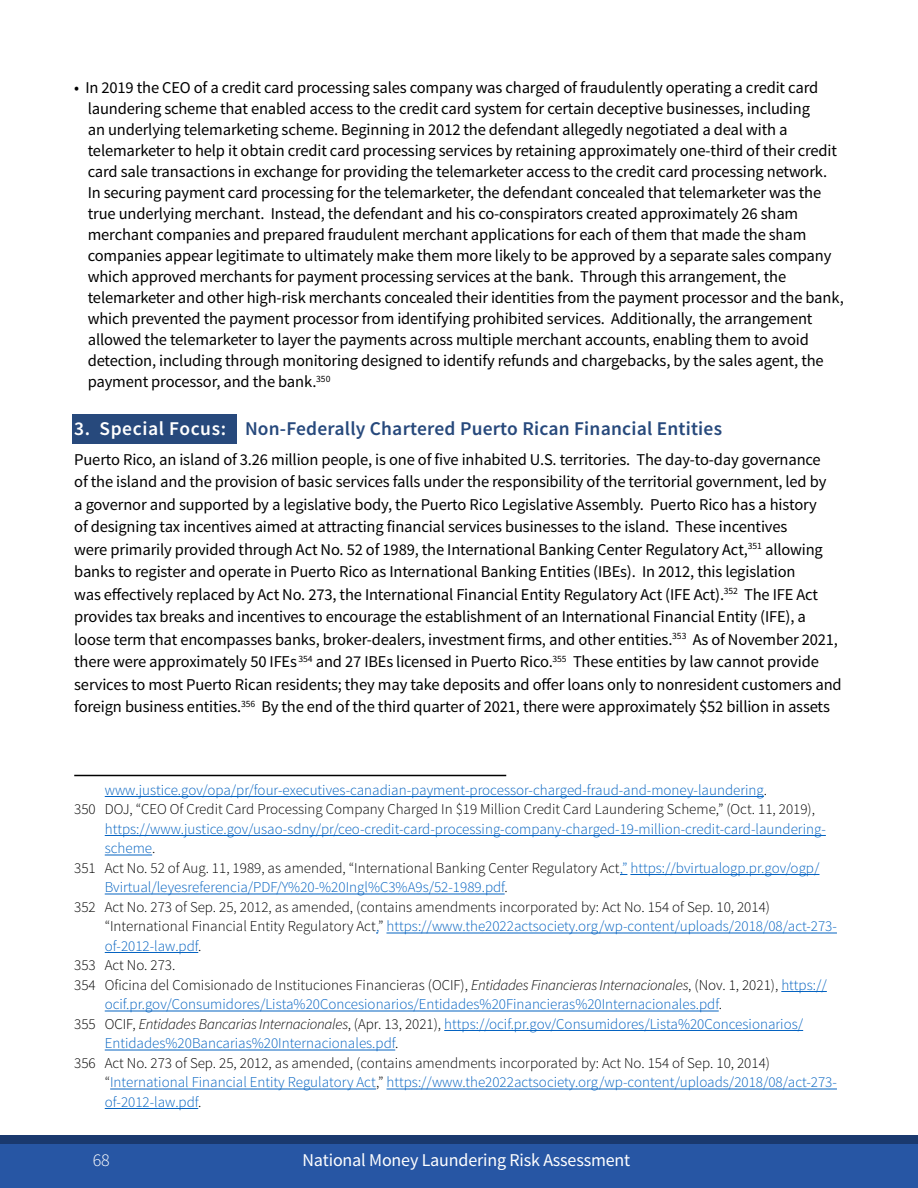
<style>
.page{position:relative;width:918px;height:1188px;background:#fff}
.page>*{position:absolute;margin:0;border:0;box-sizing:border-box;transform-origin:0 0}
.t1{font:600 19.5px "Source Sans Pro";letter-spacing:.01em;color:#27497c}
.t2{font:600 19.5px "Source Sans Pro";letter-spacing:.03em;color:#fff}
.t3{font:18px "Source Sans Pro";letter-spacing:-.01em;color:#fff}
.t4{font:300 18px "Source Sans Pro";color:#fff}
.t5{font:16.5px/21px "Source Sans Pro";letter-spacing:-.01em;color:#000}
.t6{font:300 15px/19.5px "Source Sans Pro";color:#0563c1}
.t7{font:300 15px/19.5px "Source Sans Pro";color:#000}
.s1{color:#000}
.s2{color:#0563c1}
.s3{font-style:italic;color:#000}
</style>
<div class="page">
<div style="left:0;top:1136px;width:918px;height:52px;background:#2756a4"></div>
<div style="left:0;top:1135px;width:918px;height:9px;background:#1a396e"></div>
<hr style="left:105px;top:1108px;width:93px;height:1px;background:#0563c1">
<hr style="left:386px;top:1089px;width:451px;height:1px;background:#0563c1">
<hr style="left:110px;top:1089px;width:266px;height:1px;background:#0563c1">
<hr style="left:105px;top:1050px;width:290px;height:1px;background:#0563c1">
<hr style="left:444px;top:1030px;width:359px;height:1px;background:#0563c1">
<hr style="left:105px;top:1011px;width:614px;height:1px;background:#0563c1">
<hr style="left:781px;top:991px;width:46px;height:1px;background:#0563c1">
<hr style="left:105px;top:952px;width:93px;height:1px;background:#0563c1">
<hr style="left:386px;top:933px;width:451px;height:1px;background:#0563c1">
<hr style="left:105px;top:894px;width:400px;height:1px;background:#0563c1">
<hr style="left:630px;top:874px;width:190px;height:1px;background:#0563c1">
<hr style="left:105px;top:855px;width:47px;height:1px;background:#0563c1">
<hr style="left:105px;top:835px;width:721px;height:1px;background:#0563c1">
<hr style="left:105px;top:796px;width:659px;height:1px;background:#0563c1">
<hr style="left:74px;top:775px;width:432px;height:1px;background:#000">
<div style="left:72px;top:414px;width:164px;height:30px;background:#27497c"></div>
<p class="t5" style="left:88px;top:78px;width:758px;text-indent:-13px">• In 2019 the CEO of a credit card processing sales company was charged of fraudulently operating a credit card laundering scheme that enabled access to the credit card system for certain deceptive businesses, including<br>an underlying telemarketing scheme. Beginning in 2012 the defendant allegedly negotiated a deal with a telemarketer to help it obtain credit card processing services by retaining approximately one-third of their credit card sale transactions in exchange for providing the telemarketer access to the credit card processing network.<br>In securing payment card processing for the telemarketer, the defendant concealed that telemarketer was the true underlying merchant. Instead, the defendant and his co-conspirators created approximately 26 sham merchant companies and prepared fraudulent merchant applications for each of them that made the sham companies appear legitimate to ultimately make them more likely to be approved by a separate sales company which approved merchants for payment processing services at the bank. Through this arrangement, the telemarketer and other high-risk merchants concealed their identities from the payment processor and the bank, which prevented the payment processor from identifying prohibited services. Additionally, the arrangement allowed the telemarketer to layer the payments across multiple merchant accounts, enabling them to avoid detection, including through monitoring designed to identify refunds and chargebacks, by the sales agent, the payment processor, and the bank.<sup>350</sup></p>
<p class="t2" style="left:74px;top:417px;width:153px">3. Special Focus:</p>
<h3 class="t1" style="left:245px;top:417px;width:479px">Non-Federally Chartered Puerto Rican Financial Entities</h3>
<p class="t5" style="left:74px;top:448px;width:769px;line-height:22.5px">Puerto Rico, an island of 3.26 million people, is one of five inhabited U.S. territories. The day-to-day governance<br>of the island and the provision of basic services falls under the responsibility of the territorial government, led by<br>a governor and supported by a legislative body, the Puerto Rico Legislative Assembly. Puerto Rico has a history<br>of designing tax incentives aimed at attracting financial services businesses to the island. These incentives<br>were primarily provided through Act No. 52 of 1989, the International Banking Center Regulatory Act,<sup>351</sup> allowing banks to register and operate in Puerto Rico as International Banking Entities (IBEs). In 2012, this legislation<br>was efectively replaced by Act No. 273, the International Financial Entity Regulatory Act (IFE Act).<sup>352</sup> The IFE Act provides tax breaks and incentives to encourage the establishment of an International Financial Entity (IFE), a loose term that encompasses banks, broker-dealers, investment firms, and other entities.<sup>353</sup> As of November 2021, there were approximately 50 IFEs <sup>354</sup> and 27 IBEs licensed in Puerto Rico.<sup>355</sup> These entities by law cannot provide services to most Puerto Rican residents; they may take deposits and ofer loans only to nonresident customers and foreign business entities.<sup>356</sup> By the end of the third quarter of 2021, there were approximately $52 billion in assets</p>
<p class="t6" style="left:105px;top:780px;width:664px">www.justice.gov/opa/pr/four-executives-canadian-payment-processor-charged-fraud-and-money-laundering<span class="s1">.</span></p>
<p class="t6" style="left:105px;top:800px;width:723px;text-indent:-31px"><span class="s1">350 DOJ, “CEO Of Credit Card Processing Company Charged In $19 Million Credit Card Laundering Scheme,” (Oct. 11, 2019), </span>https://www.justice.gov/usao-sdny/pr/ceo-credit-card-processing-company-charged-19-million-credit-card-laundering&shy;scheme<span class="s1">.</span></p>
<p class="t6" style="left:105px;top:858px;width:716px;text-indent:-31px"><span class="s1">351 Act No. 52 of Aug. 11, 1989, as amended, “International Banking Center Regulatory Act</span>,” https://bvirtualogp.pr.gov/ogp/<br>Bvirtual/leyesreferencia/PDF/Y%20-%20Ingl%C3%A9s/52-1989.pdf<span class="s1">.</span></p>
<p class="t7" style="left:105px;top:897px;width:734px;text-indent:-31px">352 Act No. 273 of Sep. 25, 2012, as amended, (contains amendments incorporated by: Act No. 154 of Sep. 10, 2014) “International Financial Entity Regulatory Act<span class="s2">,</span>” <span class="s2">https://www.the2022actsociety.org/wp-content/uploads/2018/08/act-273- of-2012-law.pdf</span>.</p>
<p class="t7" style="left:74px;top:956px;width:103px">353 Act No. 273.</p>
<p class="t6" style="left:105px;top:975px;width:724px;text-indent:-31px"><span class="s1">354 Oficina del Comisionado de Instituciones Financieras (OCIF),</span> <span class="s3">Entidades Financieras Internacionales</span><span class="s1">, (Nov. 1, 2021),</span> https:// ocif.pr.gov/Consumidores/Lista%20Concesionarios/Entidades%20Financieras%20Internacionales.pdf<span class="s1">.</span></p>
<p class="t6" style="left:105px;top:1014px;width:700px;text-indent:-31px"><span class="s1">355 OCIF,</span> <span class="s3">Entidades Bancarias Internacionales</span><span class="s1">, (Apr. 13, 2021),</span> https://ocif.pr.gov/Consumidores/Lista%20Concesionarios/<br>Entidades%20Bancarias%20Internacionales.pdf<span class="s1">.</span></p>
<p class="t6" style="left:105px;top:1053px;width:734px;text-indent:-31px"><span class="s1">356 Act No. 273 of Sep. 25, 2012, as amended, (contains amendments incorporated by: Act No. 154 of Sep. 10, 2014) “</span>International Financial Entity Regulatory Act<span class="s1">,”</span> https://www.the2022actsociety.org/wp-content/uploads/2018/08/act-273- of-2012-law.pdf<span class="s1">.</span></p>
<p class="t4" style="left:93px;top:1149px;width:19px">68</p>
<p class="t3" style="left:302px;top:1149px;width:329px">National Money Laundering Risk Assessment</p>
</div>
